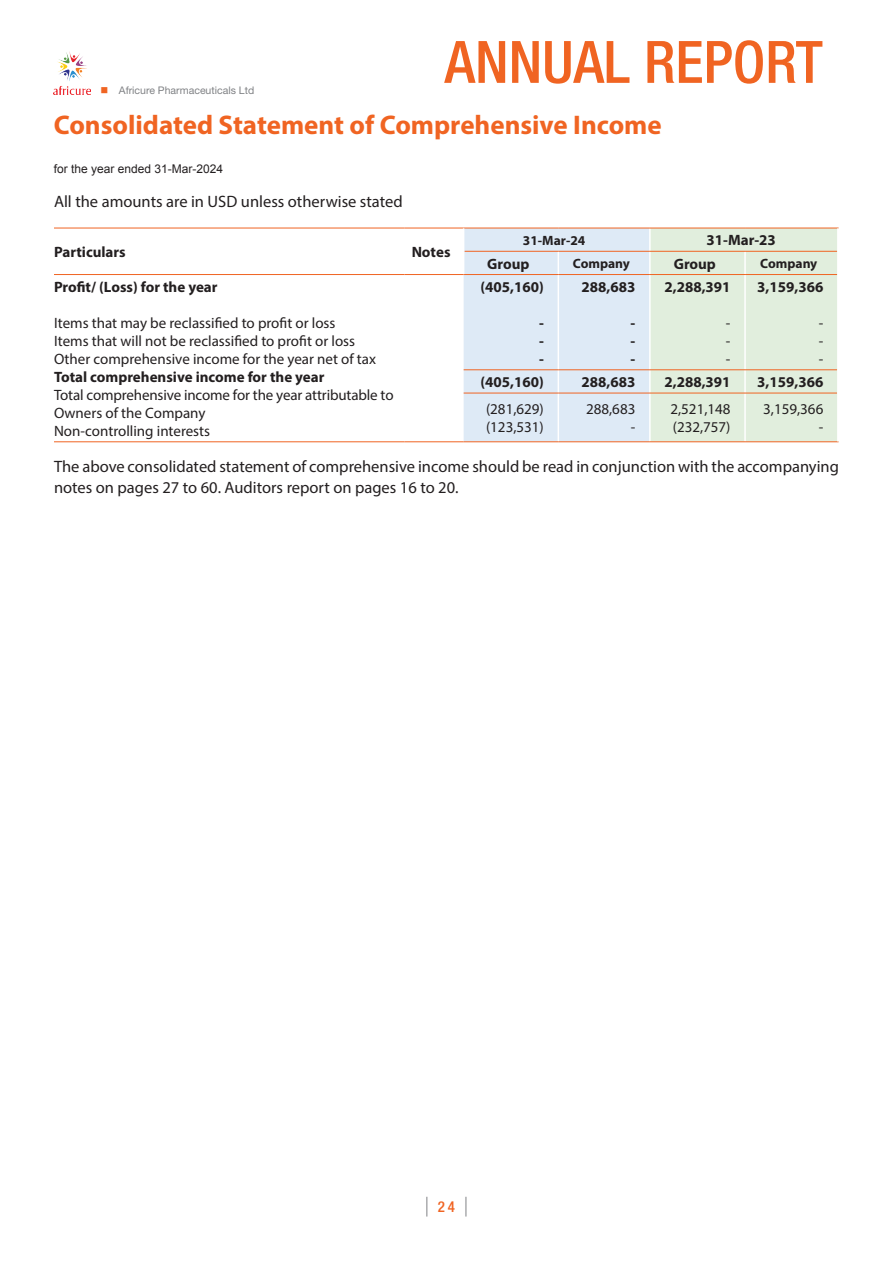
<style>
.page{position:relative;width:893px;height:1263px;background:#fff}
.page>*{position:absolute;margin:0;border:0;box-sizing:border-box;transform-origin:0 0}
.t1{font:500 condensed 58.5px "Helvetica Neue LT Std";color:#f06422}
.ct{font:700 27px "Myriad Pro";color:#f06422}
.para{font:16.5px/21px "Myriad Pro";color:#231f20}
.table_txt{font:15px "Myriad Pro";color:#231f20}
.table_txt-2{font:700 15px "Myriad Pro";color:#231f20}
.t2{font:500 condensed 15px "Helvetica Neue LT Std";color:#f06422}
.table_txt-3{font:700 13.5px "Myriad Pro";color:#231f20}
.sub_ct_copy{font:12px "Arial";color:#231f20}
.t3{font:10.5px "Helvetica Neue LT Pro";color:#808285}
.s1{color:#f06422}
</style>
<div class="page">
<img style="left:54px;top:52px;width:36px;height:42px">
<svg style="left:426px;top:1197px;width:1px;height:19px"></svg>
<svg style="left:466px;top:1197px;width:1px;height:19px"></svg>
<hr style="left:54px;top:228px;width:351px;height:1px;background:#f06422">
<hr style="left:405px;top:228px;width:59px;height:1px;background:#f06422">
<svg style="left:463px;top:228px;width:374px;height:214px"></svg>
<hr style="left:650px;top:228px;width:95px;height:1px;background:#f06422">
<hr style="left:745px;top:228px;width:94px;height:1px;background:#f06422">
<hr style="left:650px;top:441px;width:95px;height:1px;background:#f06422">
<hr style="left:745px;top:441px;width:94px;height:1px;background:#f06422">
<hr style="left:837px;top:228px;width:2px;height:23px;background:#fff">
<hr style="left:54px;top:274px;width:351px;height:1px;background:#f06422">
<hr style="left:54px;top:441px;width:351px;height:1px;background:#f06422">
<hr style="left:405px;top:274px;width:59px;height:1px;background:#f06422">
<hr style="left:405px;top:441px;width:59px;height:1px;background:#f06422">
<p class="t3" style="left:101px;top:84px;width:155px"><span class="s1">■</span> Africure Pharmaceuticals Ltd</p>
<h1 class="t1" style="left:445px;top:27px;width:380px">ANNUAL REPORT</h1>
<p class="ct" style="left:54px;top:108px;width:609px">Consolidated Statement of Comprehensive Income</p>
<p class="sub_ct_copy" style="left:54px;top:161px;width:171px">for the year ended 31-Mar-2024</p>
<p class="para" style="left:54px;top:190px;width:350px">All the amounts are in USD unless otherwise stated</p>
<p class="table_txt-2" style="left:54px;top:242px;width:73px">Particulars</p>
<p class="table_txt-2" style="left:412px;top:242px;width:40px">Notes</p>
<p class="table_txt-3" style="left:523px;top:231px;width:64px">31-Mar-24</p>
<p class="table_txt-2" style="left:707px;top:230px;width:71px">31-Mar-23</p>
<p class="table_txt-2" style="left:487px;top:254px;width:44px">Group</p>
<p class="table_txt-3" style="left:573px;top:255px;width:59px">Company</p>
<p class="table_txt-2" style="left:674px;top:254px;width:44px">Group</p>
<p class="table_txt-3" style="left:760px;top:255px;width:59px">Company</p>
<p class="table_txt-2" style="left:54px;top:277px;width:165px">Profit/ (Loss) for the year</p>
<p class="table_txt" style="left:54px;top:313px;width:283px">Items that may be reclassified to profit or loss</p>
<p class="table_txt" style="left:54px;top:331px;width:303px">Items that will not be reclassified to profit or loss</p>
<p class="table_txt" style="left:54px;top:349px;width:324px">Other comprehensive income for the year net of tax</p>
<p class="table_txt-2" style="left:54px;top:367px;width:272px">Total comprehensive income for the year</p>
<p class="table_txt" style="left:54px;top:385px;width:341px">Total comprehensive income for the year attributable to</p>
<p class="table_txt" style="left:54px;top:403px;width:153px">Owners of the Company</p>
<p class="table_txt" style="left:54px;top:421px;width:158px">Non-controlling interests</p>
<p class="table_txt-2" style="left:481px;top:277px;width:65px">(405,160)</p>
<p class="table_txt-2" style="left:539px;top:313px;width:6px">-</p>
<p class="table_txt-2" style="left:539px;top:331px;width:6px">-</p>
<p class="table_txt-2" style="left:539px;top:349px;width:6px">-</p>
<p class="table_txt-2" style="left:581px;top:277px;width:55px">288,683</p>
<p class="table_txt-2" style="left:631px;top:313px;width:6px">-</p>
<p class="table_txt-2" style="left:631px;top:331px;width:6px">-</p>
<p class="table_txt-2" style="left:631px;top:349px;width:6px">-</p>
<p class="table_txt-2" style="left:664px;top:277px;width:68px">2,288,391</p>
<p class="table_txt" style="left:726px;top:313px;width:6px">-</p>
<p class="table_txt" style="left:726px;top:331px;width:6px">-</p>
<p class="table_txt" style="left:726px;top:349px;width:6px">-</p>
<p class="table_txt-2" style="left:757px;top:277px;width:68px">3,159,366</p>
<p class="table_txt" style="left:819px;top:313px;width:6px">-</p>
<p class="table_txt" style="left:819px;top:331px;width:6px">-</p>
<p class="table_txt" style="left:819px;top:349px;width:6px">-</p>
<p class="table_txt-2" style="left:481px;top:372px;width:65px">(405,160)</p>
<p class="table_txt-2" style="left:581px;top:372px;width:55px">288,683</p>
<p class="table_txt-2" style="left:664px;top:372px;width:68px">2,288,391</p>
<p class="table_txt-2" style="left:757px;top:372px;width:68px">3,159,366</p>
<p class="table_txt" style="left:486px;top:400px;width:59px">(281,629)</p>
<p class="table_txt" style="left:486px;top:418px;width:59px">(123,531)</p>
<p class="table_txt" style="left:763px;top:400px;width:62px">3,159,366</p>
<p class="table_txt" style="left:819px;top:418px;width:6px">-</p>
<p class="para" style="left:54px;top:456px;width:786px">The above consolidated statement of comprehensive income should be read in conjunction with the accompanying notes on pages 27 to 60. Auditors report on pages 16 to 20.</p>
<p class="table_txt" style="left:586px;top:400px;width:51px">288,683</p>
<p class="table_txt" style="left:631px;top:418px;width:6px">-</p>
<p class="table_txt" style="left:670px;top:400px;width:62px">2,521,148</p>
<p class="table_txt" style="left:673px;top:418px;width:59px">(232,757)</p>
<p class="t2" style="left:438px;top:1198px;width:19px">24</p>
</div>
